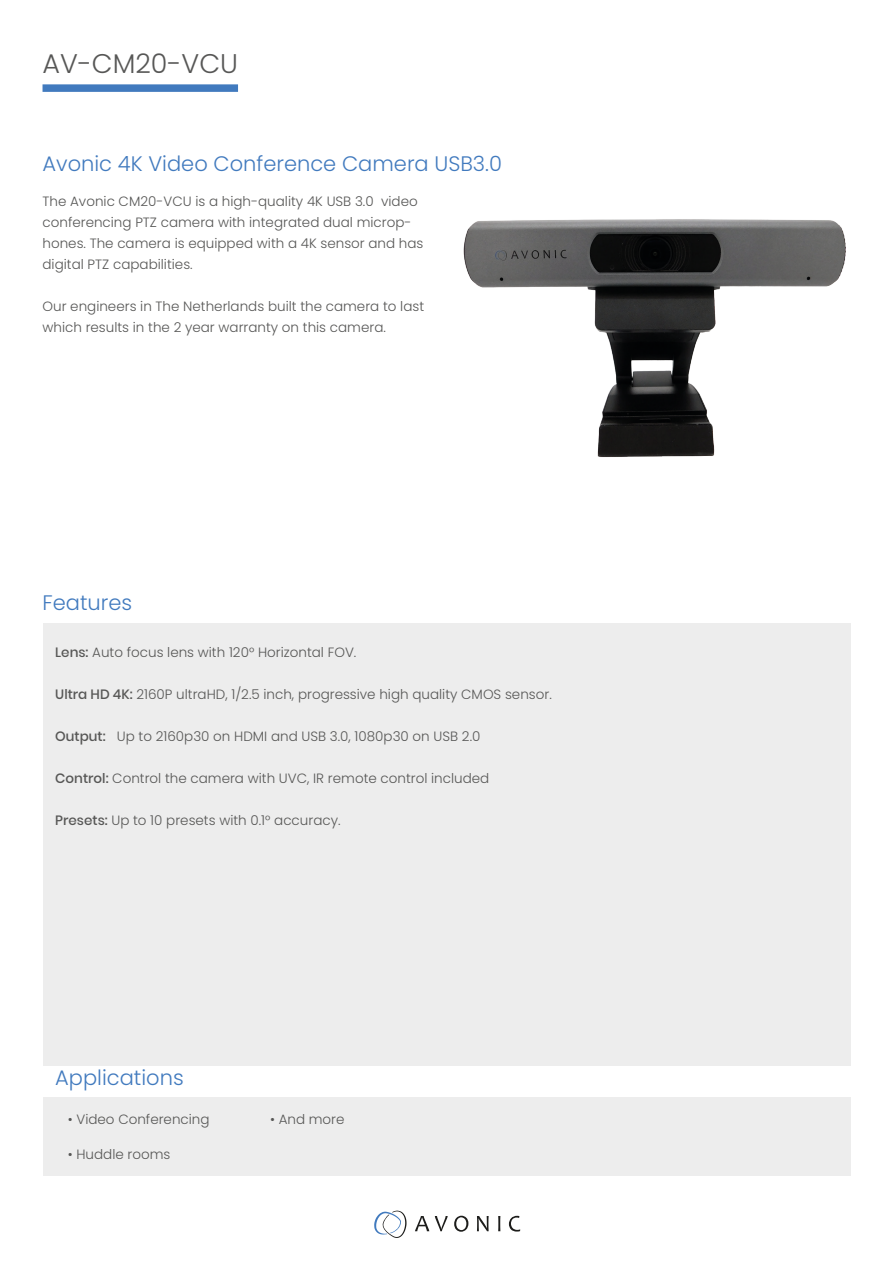
<style>
.page{position:relative;width:893px;height:1263px;background:#fff}
.page>*{position:absolute;margin:0;border:0;box-sizing:border-box;transform-origin:0 0}
.H1_-_capitalen___gri{font:300 27px "Poppins";color:#575756}
.H2_-_blauw{font:300 21px "Poppins";color:#417abe}
.Basis_tekst___p{font:300 13.5px/21px "Poppins";color:#575756}
.s1{font-weight:500}
</style>
<div class="page">
<div style="left:43px;top:623px;width:807px;height:442px;background:#ededed"></div>
<div style="left:43px;top:1097px;width:807px;height:79px;background:#ededed"></div>
<svg style="left:374px;top:1210px;width:33px;height:28px"></svg>
<svg style="left:415px;top:1216px;width:14px;height:15px"></svg>
<svg style="left:435px;top:1216px;width:13px;height:15px"></svg>
<svg style="left:454px;top:1216px;width:14px;height:16px"></svg>
<svg style="left:477px;top:1216px;width:12px;height:15px"></svg>
<svg style="left:498px;top:1216px;width:2px;height:15px"></svg>
<svg style="left:509px;top:1216px;width:11px;height:15px"></svg>
<img style="left:463px;top:219px;width:383px;height:238px">
<div style="left:43px;top:84px;width:195px;height:8px;background:#417abe"></div>
<p class="H1_-_capitalen___gri" style="left:43px;top:48px;width:197px">AV-CM20-VCU</p>
<p class="H2_-_blauw" style="left:43px;top:151px;width:461px">Avonic 4K Video Conference Camera USB3.0</p>
<p class="Basis_tekst___p" style="left:43px;top:190px;width:382px">The Avonic CM20-VCU is a high-quality 4K USB 3.0 video conferencing PTZ camera with integrated dual microp&shy;hones. The camera is equipped with a 4K sensor and has digital PTZ capabilities.</p>
<p class="Basis_tekst___p" style="left:43px;top:295px;width:383px">Our engineers in The Netherlands built the camera to last which results in the 2 year warranty on this camera.</p>
<h2 class="H2_-_blauw" style="left:43px;top:590px;width:91px">Features</h2>
<p class="Basis_tekst___p" style="left:55px;top:641px;width:303px"><span class="s1">Lens:</span> Auto focus lens with 120° Horizontal FOV.</p>
<p class="Basis_tekst___p" style="left:55px;top:683px;width:498px"><span class="s1">Ultra HD 4K:</span> 2160P ultraHD, 1/2.5 inch, progressive high quality CMOS sensor.</p>
<p class="Basis_tekst___p" style="left:55px;top:725px;width:427px"><span class="s1">Output:</span> Up to 2160p30 on HDMI and USB 3.0, 1080p30 on USB 2.0</p>
<p class="Basis_tekst___p" style="left:55px;top:767px;width:436px"><span class="s1">Control:</span> Control the camera with UVC, IR remote control included</p>
<p class="Basis_tekst___p" style="left:55px;top:809px;width:287px"><span class="s1">Presets:</span> Up to 10 presets with 0.1° accuracy.</p>
<h2 class="H2_-_blauw" style="left:55px;top:1065px;width:130px">Applications</h2>
<p class="Basis_tekst___p" style="left:68px;top:1109px;width:143px">• Video Conferencing</p>
<p class="Basis_tekst___p" style="left:68px;top:1143px;width:104px">• Huddle rooms</p>
<p class="Basis_tekst___p" style="left:270px;top:1109px;width:76px">• And more</p>
</div>
